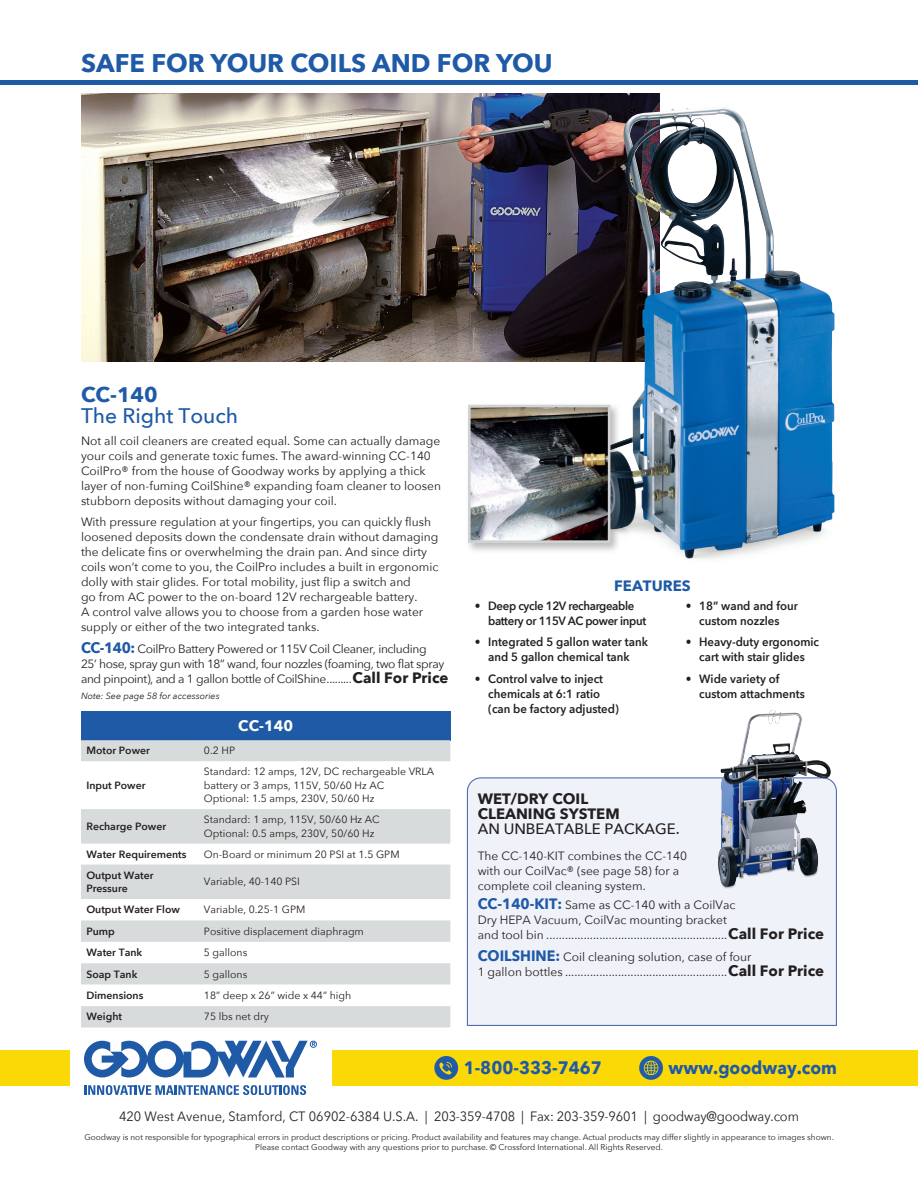
<style>
.page{position:relative;width:918px;height:1188px;background:#fff}
.page>*{position:absolute;margin:0;border:0;box-sizing:border-box;transform-origin:0 0}
.t1{font:700 25.5px "Avenir Next";color:#1f5aa7}
.t2{font:500 21px "Avenir Next";color:#1f5aa7}
.t3{font:700 21px "Avenir Next";color:#1f5aa7}
.t4{font:700 18px "Avenir Next";color:#1f5aa7;scale:.95 1}
.t5{font:700 15px/15px "Avenir Next";color:#231f20}
.t6{font:500 15px "Avenir Next";color:#231f20}
.t7{font:700 15px "Avenir Next";color:#1f5aa7}
.t8{font:700 15px "Avenir Next";color:#fff}
.t9{font:13.5px "Avenir Next";letter-spacing:-.01em;color:#231f20;scale:.95 1}
.t10{font:12px/15px "Avenir Next";color:#231f20}
.t11{font:600 12px/15px "Avenir Next";color:#231f20;text-align:center;scale:.95 1}
.t12{font:12px/15px "Avenir Next";letter-spacing:-.03em;color:#231f20}
.t13{font:600 12px/15px "Avenir Next";letter-spacing:-.03em;color:#231f20;scale:.95 1}
.t14{font:10.5px/13.5px "Avenir Next";color:#231f20}
.t15{font:600 10.5px/13.5px "Avenir Next";color:#231f20}
.t16{font:italic 9px "Avenir Next";color:#231f20}
.t17{font:8.25px/10.5px "Avenir Next";color:#231f20;text-align:center}
.s1{font-weight:700;font-size:15px;color:#1f5aa7}
.s2{font-weight:700;font-size:15px}
</style>
<div class="page">
<div style="left:0;top:80px;width:918px;height:5px;background:#1f5aa7"></div>
<div style="left:466px;top:777px;width:371px;height:249px;background:#f0f2f9"></div>
<img style="left:81px;top:93px;width:579px;height:268px">
<img style="left:587px;top:108px;width:248px;height:451px">
<div style="left:465px;top:402px;width:156px;height:152px;background:#231f20;opacity:.3"></div>
<img style="left:467px;top:403px;width:145px;height:141px">
<div style="left:81px;top:711px;width:369px;height:29px;background:#1f5aa7"></div>
<svg style="left:81px;top:740px;width:369px;height:288px;fill:#d8dbdc"></svg>
<svg style="left:81px;top:985px;width:369px;height:21px"></svg>
<img style="left:718px;top:710px;width:108px;height:182px">
<div style="left:332px;top:1050px;width:586px;height:35px;background:#fad906"></div>
<div style="left:0;top:1050px;width:70px;height:35px;background:#fad906"></div>
<svg style="left:84px;top:1085px;width:222px;height:10px"></svg>
<svg style="left:84px;top:1041px;width:233px;height:36px"></svg>
<svg style="left:434px;top:1056px;width:25px;height:24px"></svg>
<svg style="left:639px;top:1056px;width:24px;height:24px"></svg>
<h1 class="t1" style="left:81px;top:41px;width:473px">SAFE FOR YOUR COILS AND FOR YOU</h1>
<h2 class="t3" style="left:81px;top:376px;width:78px">CC-140</h2>
<h2 class="t2" style="left:81px;top:398px;width:159px">The Right Touch</h2>
<p class="t10" style="left:81px;top:432px;width:362px">Not all coil cleaners are created equal. Some can actually damage your coils and generate toxic fumes. The award-winning CC-140<br>CoilPro® from the house of Goodway works by applying a thick layer of non-fuming CoilShine® expanding foam cleaner to loosen stubborn deposits without damaging your coil.</p>
<p class="t10" style="left:81px;top:514px;width:359px">With pressure regulation at your fingertips, you can quickly flush loosened deposits down the condensate drain without damaging the delicate fins or overwhelming the drain pan. And since dirty coils won’t come to you, the CoilPro includes a built in ergonomic dolly with stair glides. For total mobility, just flip a switch and<br>go from AC power to the on-board 12V rechargeable battery.<br>A control valve allows you to choose from a garden hose water supply or either of the two integrated tanks.</p>
<p class="t12" style="left:81px;top:641px;width:369px"><span class="s1">CC-140:</span> CoilPro Battery Powered or 115V Coil Cleaner, including<br>25’ hose, spray gun with 18” wand, four nozzles (foaming, two flat spray and pinpoint), and a 1 gallon bottle of CoilShine.........<span class="s2">Call For Price</span></p>
<p class="t16" style="left:81px;top:688px;width:140px">Note: See page 58 for accessories</p>
<p class="t8" style="left:238px;top:713px;width:56px">CC-140</p>
<p class="t15" style="left:86px;top:744px;width:65px">Motor Power</p>
<p class="t14" style="left:204px;top:743px;width:33px">0.2 HP</p>
<p class="t15" style="left:86px;top:778px;width:61px">Input Power</p>
<p class="t14" style="left:204px;top:764px;width:232px">Standard: 12 amps, 12V, DC rechargeable VRLA battery or 3 amps, 115V, 50/60 Hz AC<br>Optional: 1.5 amps, 230V, 50/60 Hz</p>
<p class="t15" style="left:86px;top:819px;width:81px">Recharge Power</p>
<p class="t14" style="left:204px;top:812px;width:177px">Standard: 1 amp, 115V, 50/60 Hz AC<br>Optional: 0.5 amps, 230V, 50/60 Hz</p>
<p class="t15" style="left:86px;top:847px;width:102px">Water Requirements</p>
<p class="t14" style="left:204px;top:847px;width:197px">On-Board or minimum 20 PSI at 1.5 GPM</p>
<p class="t15" style="left:86px;top:868px;width:69px">Output Water<br>Pressure</p>
<p class="t14" style="left:204px;top:875px;width:98px">Variable, 40-140 PSI</p>
<p class="t15" style="left:86px;top:903px;width:95px">Output Water Flow</p>
<p class="t14" style="left:204px;top:903px;width:103px">Variable, 0.25-1 GPM</p>
<p class="t15" style="left:86px;top:924px;width:30px">Pump</p>
<p class="t14" style="left:204px;top:924px;width:161px">Positive displacement diaphragm</p>
<p class="t15" style="left:86px;top:946px;width:57px">Water Tank</p>
<p class="t14" style="left:204px;top:945px;width:45px">5 gallons</p>
<p class="t15" style="left:86px;top:967px;width:53px">Soap Tank</p>
<p class="t14" style="left:204px;top:967px;width:45px">5 gallons</p>
<p class="t15" style="left:86px;top:988px;width:58px">Dimensions</p>
<p class="t14" style="left:204px;top:988px;width:149px">18” deep x 26” wide x 44” high</p>
<p class="t15" style="left:86px;top:1010px;width:37px">Weight</p>
<p class="t14" style="left:204px;top:1010px;width:67px">75 lbs net dry</p>
<p class="t7" style="left:614px;top:572px;width:78px">FEATURES</p>
<p class="t13" style="left:488px;top:598px;width:168px;text-indent:-13px">• Deep cycle 12V rechargeable battery or 115V AC power input</p>
<p class="t11" style="left:475px;top:634px;width:184px">• Integrated 5 gallon water tank and 5 gallon chemical tank</p>
<p class="t11" style="left:488px;top:671px;width:139px;text-align:left;text-indent:-13px">• Control valve to inject chemicals at 6:1 ratio (can be factory adjusted)</p>
<p class="t11" style="left:686px;top:598px;width:120px">• 18” wand and four custom nozzles</p>
<p class="t11" style="left:686px;top:634px;width:142px">• Heavy-duty ergonomic cart with stair glides</p>
<p class="t11" style="left:699px;top:671px;width:113px;text-align:left;text-indent:-13px">• Wide variety of custom attachments</p>
<p class="t5" style="left:478px;top:791px;width:144px">WET/DRY COIL<br>CLEANING SYSTEM</p>
<p class="t6" style="left:478px;top:816px;width:204px">AN UNBEATABLE PACKAGE.</p>
<p class="t10" style="left:478px;top:847px;width:211px">The CC-140-KIT combines the CC-140 with our CoilVac® (see page 58) for a complete coil cleaning system.</p>
<p class="t10" style="left:478px;top:897px;width:348px"><span class="s1">CC-140-KIT:</span> Same as CC-140 with a CoilVac<br>Dry HEPA Vacuum, CoilVac mounting bracket<br>and tool bin ..........................................................<span class="s2">Call For Price</span></p>
<p class="t10" style="left:478px;top:948px;width:348px"><span class="s1">COILSHINE:</span> Coil cleaning solution, case of four<br>1 gallon bottles ....................................................<span class="s2">Call For Price</span></p>
<h3 class="t4" style="left:464px;top:1052px;width:147px">1-800-333-7467</h3>
<h3 class="t4" style="left:669px;top:1052px;width:179px">www.goodway.com</h3>
<p class="t9" style="left:119px;top:1105px;width:717px">420 West Avenue, Stamford, CT 06902-6384 U.S.A. | 203-359-4708 | Fax: 203-359-9601 | goodway@goodway.com</p>
<p class="t17" style="left:84px;top:1131px;width:751px">Goodway is not responsible for typographical errors in product descriptions or pricing. Product availability and features may change. Actual products may differ slightly in appearance to images shown.<br>Please contact Goodway with any questions prior to purchase. © Crossford International. All Rights Reserved.</p>
</div>
